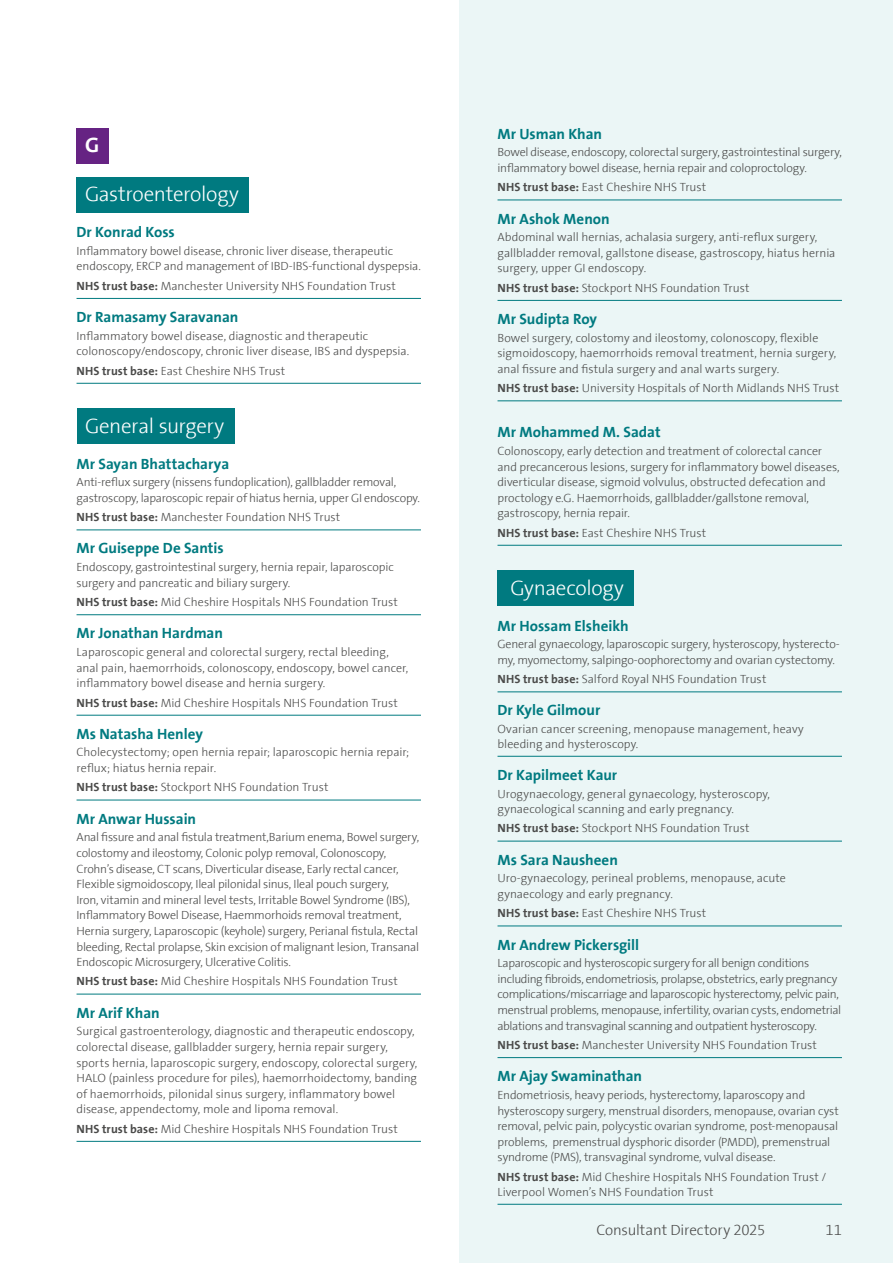
<style>
.page{position:relative;width:893px;height:1263px;background:#fff}
.page>*{position:absolute;margin:0;border:0;box-sizing:border-box;transform-origin:0 0}
.t1{font:300 21px "The Sans Spire";letter-spacing:-.015em;color:#fff}
.t2{font:700 21px "The Sans Spire";color:#fff}
.t3{font:700 15px "The Sans Spire";color:#007a80}
.t4{font:300 15px "The Sans Spire";letter-spacing:-.01em;color:#4a4a49}
.t5{font:300 12px/15.6px "The Sans Spire";letter-spacing:-.01em;color:#4a4a49}
.s1{font-weight:700}
</style>
<div class="page">
<div style="left:459px;top:0;width:434px;height:1263px;background:#ebf6f6"></div>
<div style="left:77px;top:128px;width:32px;height:35px;background:#662383"></div>
<div style="left:77px;top:177px;width:172px;height:35px;background:#007a80"></div>
<hr style="left:77px;top:298px;width:344px;height:1px;background:#007a80">
<hr style="left:77px;top:383px;width:344px;height:1px;background:#007a80">
<div style="left:77px;top:408px;width:157px;height:36px;background:#007a80"></div>
<hr style="left:77px;top:530px;width:344px;height:1px;background:#007a80">
<hr style="left:77px;top:614px;width:344px;height:1px;background:#007a80">
<hr style="left:77px;top:715px;width:344px;height:1px;background:#007a80">
<hr style="left:77px;top:800px;width:344px;height:1px;background:#007a80">
<hr style="left:77px;top:994px;width:344px;height:1px;background:#007a80">
<hr style="left:77px;top:1141px;width:344px;height:1px;background:#007a80">
<hr style="left:497px;top:200px;width:345px;height:1px;background:#007a80">
<hr style="left:497px;top:300px;width:345px;height:1px;background:#007a80">
<hr style="left:497px;top:401px;width:345px;height:1px;background:#007a80">
<hr style="left:497px;top:545px;width:345px;height:1px;background:#007a80">
<div style="left:497px;top:570px;width:137px;height:36px;background:#007a80"></div>
<hr style="left:497px;top:692px;width:345px;height:1px;background:#007a80">
<hr style="left:497px;top:756px;width:345px;height:1px;background:#007a80">
<hr style="left:497px;top:841px;width:345px;height:1px;background:#007a80">
<hr style="left:497px;top:926px;width:345px;height:1px;background:#007a80">
<hr style="left:497px;top:1057px;width:345px;height:1px;background:#007a80">
<hr style="left:497px;top:1204px;width:345px;height:1px;background:#007a80">
<h1 class="t2" style="left:85px;top:132px;width:16px">G</h1>
<h1 class="t1" style="left:85px;top:182px;width:155px">Gastroenterology</h1>
<p class="t3" style="left:77px;top:223px;width:100px">Dr Konrad Koss</p>
<p class="t5" style="left:77px;top:243px;width:346px">Inflammatory bowel disease, chronic liver disease, therapeutic endoscopy, ERCP and management of IBD-IBS-functional dyspepsia.</p>
<p class="t5" style="left:77px;top:278px;width:321px"><span class="s1">NHS trust base:</span> Manchester University NHS Foundation Trust</p>
<p class="t3" style="left:77px;top:308px;width:163px">Dr Ramasamy Saravanan</p>
<p class="t5" style="left:77px;top:328px;width:334px">Inflammatory bowel disease, diagnostic and therapeutic colonoscopy/endoscopy, chronic liver disease, IBS and dyspepsia.</p>
<p class="t5" style="left:77px;top:363px;width:210px"><span class="s1">NHS trust base:</span> East Cheshire NHS Trust</p>
<h1 class="t1" style="left:85px;top:414px;width:141px">General surgery</h1>
<p class="t3" style="left:77px;top:455px;width:154px">Mr Sayan Bhattacharya</p>
<p class="t5" style="left:77px;top:475px;width:345px">Anti-reflux surgery (nissens fundoplication), gallbladder removal, gastroscopy, laparoscopic repair of hiatus hernia, upper GI endoscopy.</p>
<p class="t5" style="left:77px;top:509px;width:265px"><span class="s1">NHS trust base:</span> Manchester Foundation NHS Trust</p>
<p class="t3" style="left:77px;top:539px;width:149px">Mr Guiseppe De Santis</p>
<p class="t5" style="left:77px;top:559px;width:319px">Endoscopy, gastrointestinal surgery, hernia repair, laparoscopic surgery and pancreatic and biliary surgery.</p>
<p class="t5" style="left:77px;top:594px;width:323px"><span class="s1">NHS trust base:</span> Mid Cheshire Hospitals NHS Foundation Trust</p>
<p class="t3" style="left:77px;top:624px;width:148px">Mr Jonathan Hardman</p>
<p class="t5" style="left:77px;top:644px;width:333px">Laparoscopic general and colorectal surgery, rectal bleeding, anal pain, haemorrhoids, colonoscopy, endoscopy, bowel cancer, inflammatory bowel disease and hernia surgery.</p>
<p class="t5" style="left:77px;top:695px;width:323px"><span class="s1">NHS trust base:</span> Mid Cheshire Hospitals NHS Foundation Trust</p>
<p class="t3" style="left:77px;top:725px;width:128px">Ms Natasha Henley</p>
<p class="t5" style="left:77px;top:745px;width:334px">Cholecystectomy; open hernia repair; laparoscopic hernia repair; reflux; hiatus hernia repair.</p>
<p class="t5" style="left:77px;top:780px;width:254px"><span class="s1">NHS trust base:</span> Stockport NHS Foundation Trust</p>
<p class="t3" style="left:77px;top:809px;width:121px">Mr Anwar Hussain</p>
<p class="t5" style="left:77px;top:830px;width:344px">Anal fissure and anal fistula treatment,Barium enema, Bowel surgery, colostomy and ileostomy, Colonic polyp removal, Colonoscopy, Crohn’s disease, CT scans, Diverticular disease, Early rectal cancer, Flexible sigmoidoscopy, Ileal pilonidal sinus, Ileal pouch surgery,<br>Iron, vitamin and mineral level tests, Irritable Bowel Syndrome (IBS), Inflammatory Bowel Disease, Haemmorhoids removal treatment, Hernia surgery, Laparoscopic (keyhole) surgery, Perianal fistula, Rectal bleeding, Rectal prolapse, Skin excision of malignant lesion, Transanal Endoscopic Microsurgery, Ulcerative Colitis.</p>
<p class="t5" style="left:77px;top:974px;width:323px"><span class="s1">NHS trust base:</span> Mid Cheshire Hospitals NHS Foundation Trust</p>
<p class="t3" style="left:77px;top:1004px;width:85px">Mr Arif Khan</p>
<p class="t5" style="left:77px;top:1024px;width:342px">Surgical gastroenterology, diagnostic and therapeutic endoscopy, colorectal disease, gallbladder surgery, hernia repair surgery, sports hernia, laparoscopic surgery, endoscopy, colorectal surgery, HALO (painless procedure for piles), haemorrhoidectomy, banding of haemorrhoids, pilonidal sinus surgery, inflammatory bowel disease, appendectomy, mole and lipoma removal.</p>
<p class="t5" style="left:77px;top:1121px;width:323px"><span class="s1">NHS trust base:</span> Mid Cheshire Hospitals NHS Foundation Trust</p>
<p class="t3" style="left:497px;top:125px;width:106px">Mr Usman Khan</p>
<p class="t5" style="left:497px;top:145px;width:346px">Bowel disease, endoscopy, colorectal surgery, gastrointestinal surgery, inflammatory bowel disease, hernia repair and coloproctology.</p>
<p class="t5" style="left:497px;top:180px;width:210px"><span class="s1">NHS trust base:</span> East Cheshire NHS Trust</p>
<p class="t3" style="left:497px;top:209px;width:114px">Mr Ashok Menon</p>
<p class="t5" style="left:497px;top:230px;width:339px">Abdominal wall hernias, achalasia surgery, anti-reflux surgery, gallbladder removal, gallstone disease, gastroscopy, hiatus hernia surgery, upper GI endoscopy.</p>
<p class="t5" style="left:497px;top:280px;width:254px"><span class="s1">NHS trust base:</span> Stockport NHS Foundation Trust</p>
<p class="t3" style="left:497px;top:310px;width:101px">Mr Sudipta Roy</p>
<p class="t5" style="left:497px;top:330px;width:340px">Bowel surgery, colostomy and ileostomy, colonoscopy, flexible sigmoidoscopy, haemorrhoids removal treatment, hernia surgery, anal fissure and fistula surgery and anal warts surgery.</p>
<p class="t5" style="left:497px;top:380px;width:343px"><span class="s1">NHS trust base:</span> University Hospitals of North Midlands NHS Trust</p>
<p class="t3" style="left:497px;top:423px;width:165px">Mr Mohammed M. Sadat</p>
<p class="t5" style="left:497px;top:443px;width:344px">Colonoscopy, early detection and treatment of colorectal cancer and precancerous lesions, surgery for inflammatory bowel diseases, diverticular disease, sigmoid volvulus, obstructed defecation and proctology e.G. Haemorrhoids, gallbladder/gallstone removal, gastroscopy, hernia repair.</p>
<p class="t5" style="left:497px;top:525px;width:210px"><span class="s1">NHS trust base:</span> East Cheshire NHS Trust</p>
<h1 class="t1" style="left:511px;top:576px;width:115px">Gynaecology</h1>
<p class="t3" style="left:497px;top:617px;width:133px">Mr Hossam Elsheikh</p>
<p class="t5" style="left:497px;top:637px;width:344px">General gynaecology, laparoscopic surgery, hysteroscopy, hysterecto&shy;my, myomectomy, salpingo-oophorectomy and ovarian cystectomy.</p>
<p class="t5" style="left:497px;top:671px;width:270px"><span class="s1">NHS trust base:</span> Salford Royal NHS Foundation Trust</p>
<p class="t3" style="left:497px;top:701px;width:104px">Dr Kyle Gilmour</p>
<p class="t5" style="left:497px;top:721px;width:308px;line-height:15px">Ovarian cancer screening, menopause management, heavy bleeding and hysteroscopy.</p>
<p class="t3" style="left:497px;top:766px;width:121px">Dr Kapilmeet Kaur</p>
<p class="t5" style="left:497px;top:786px;width:274px">Urogynaecology, general gynaecology, hysteroscopy, gynaecological scanning and early pregnancy.</p>
<p class="t5" style="left:497px;top:821px;width:254px"><span class="s1">NHS trust base:</span> Stockport NHS Foundation Trust</p>
<p class="t3" style="left:497px;top:851px;width:122px">Ms Sara Nausheen</p>
<p class="t5" style="left:497px;top:871px;width:290px">Uro-gynaecology, perineal problems, menopause, acute gynaecology and early pregnancy.</p>
<p class="t5" style="left:497px;top:905px;width:210px"><span class="s1">NHS trust base:</span> East Cheshire NHS Trust</p>
<p class="t3" style="left:497px;top:935px;width:143px">Mr Andrew Pickersgill</p>
<p class="t5" style="left:497px;top:955px;width:345px">Laparoscopic and hysteroscopic surgery for all benign conditions including fibroids, endometriosis, prolapse, obstetrics, early pregnancy complications/miscarriage and laparoscopic hysterectomy, pelvic pain, menstrual problems, menopause, infertility, ovarian cysts, endometrial ablations and transvaginal scanning and outpatient hysteroscopy.</p>
<p class="t5" style="left:497px;top:1037px;width:321px"><span class="s1">NHS trust base:</span> Manchester University NHS Foundation Trust</p>
<p class="t3" style="left:497px;top:1067px;width:146px">Mr Ajay Swaminathan</p>
<p class="t5" style="left:497px;top:1087px;width:343px">Endometriosis, heavy periods, hysterectomy, laparoscopy and hysteroscopy surgery, menstrual disorders, menopause, ovarian cyst removal, pelvic pain, polycystic ovarian syndrome, post-menopausal problems, premenstrual dysphoric disorder (PMDD), premenstrual syndrome (PMS), transvaginal syndrome, vulval disease.</p>
<p class="t5" style="left:497px;top:1169px;width:331px;line-height:15px"><span class="s1">NHS trust base:</span> Mid Cheshire Hospitals NHS Foundation Trust /<br>Liverpool Women’s NHS Foundation Trust</p>
<p class="t4" style="left:596px;top:1221px;width:171px">Consultant Directory 2025</p>
<p class="t4" style="left:826px;top:1221px;width:18px">11</p>
</div>
